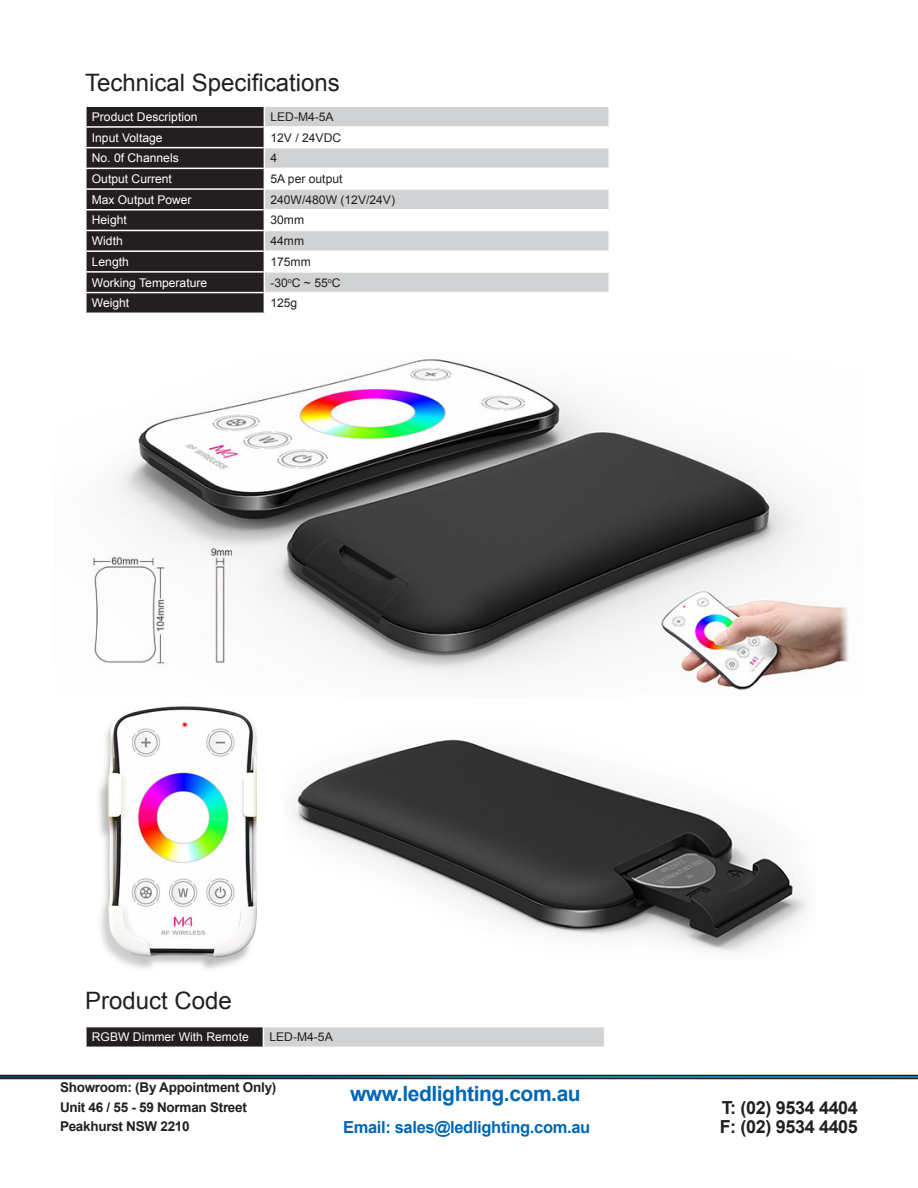
<style>
.page{position:relative;width:918px;height:1188px;background:#fff}
.page>*{position:absolute;margin:0;border:0;box-sizing:border-box;transform-origin:0 0}
.t1{font:24px "Arial";color:#231f20}
.t2{font:700 21px "Arial";letter-spacing:-.02em;color:#0166b3}
.t3{font:700 18px "Arial";letter-spacing:-.02em;color:#231f20}
.t4{font:700 16.5px "Arial";letter-spacing:-.02em;color:#0166b3}
.t5{font:700 13.5px "Arial";letter-spacing:-.02em;color:#231f20}
.t6{font:12px "Arial";color:#fff}
.t7{font:12px "Arial";color:#231f20}
</style>
<div class="page">
<svg style="left:0;top:1074px;width:918px;height:6px;background:#527179"></svg>
<svg style="left:265px;top:107px;width:343px;height:185px;fill:#d1d2d4"></svg>
<hr style="left:265px;top:126px;width:343px;height:2px;background:#fff">
<hr style="left:265px;top:147px;width:343px;height:1px;background:#fff">
<hr style="left:265px;top:168px;width:343px;height:1px;background:#fff">
<hr style="left:265px;top:188px;width:343px;height:2px;background:#fff">
<hr style="left:265px;top:209px;width:343px;height:2px;background:#fff">
<hr style="left:265px;top:230px;width:343px;height:1px;background:#fff">
<hr style="left:265px;top:250px;width:343px;height:2px;background:#fff">
<hr style="left:265px;top:271px;width:343px;height:2px;background:#fff">
<svg style="left:85px;top:106px;width:180px;height:207px;background:#3c393a"></svg>
<div style="left:86px;top:1027px;width:177px;height:20px;background:#231f20"></div>
<div style="left:263px;top:1027px;width:342px;height:20px;background:#d1d2d4"></div>
<hr style="left:85px;top:1027px;width:2px;height:20px;background:#fff">
<svg style="left:263px;top:1027px;width:1px;height:20px"></svg>
<svg style="left:604px;top:1027px;width:1px;height:20px"></svg>
<img style="left:90px;top:359px;width:759px;height:332px">
<img style="left:294px;top:739px;width:514px;height:212px">
<img style="left:99px;top:706px;width:158px;height:263px">
<p class="t1" style="left:85px;top:67px;width:256px">Technical Specifications</p>
<p class="t6" style="left:92px;top:109px;width:107px">Product Description</p>
<p class="t7" style="left:270px;top:109px;width:65px">LED-M4-5A</p>
<p class="t6" style="left:92px;top:130px;width:72px">Input Voltage</p>
<p class="t7" style="left:270px;top:130px;width:72px">12V / 24VDC</p>
<p class="t6" style="left:92px;top:150px;width:88px">No. 0f Channels</p>
<p class="t7" style="left:270px;top:150px;width:8px">4</p>
<p class="t6" style="left:92px;top:171px;width:82px">Output Current</p>
<p class="t7" style="left:270px;top:171px;width:74px">5A per output</p>
<p class="t6" style="left:92px;top:192px;width:101px">Max Output Power</p>
<p class="t7" style="left:270px;top:192px;width:126px">240W/480W (12V/24V)</p>
<p class="t6" style="left:92px;top:212px;width:37px">Height</p>
<p class="t7" style="left:270px;top:212px;width:35px">30mm</p>
<p class="t6" style="left:92px;top:233px;width:32px">Width</p>
<p class="t7" style="left:270px;top:233px;width:35px">44mm</p>
<p class="t6" style="left:92px;top:254px;width:39px">Length</p>
<p class="t7" style="left:270px;top:254px;width:42px">175mm</p>
<p class="t6" style="left:92px;top:275px;width:117px">Working Temperature</p>
<p class="t7" style="left:270px;top:275px;width:72px">-30<sup>o</sup>C ~ 55<sup>o</sup>C</p>
<p class="t6" style="left:92px;top:295px;width:39px">Weight</p>
<p class="t7" style="left:270px;top:295px;width:28px">125g</p>
<p class="t1" style="left:85px;top:985px;width:148px">Product Code</p>
<p class="t6" style="left:92px;top:1029px;width:158px">RGBW Dimmer With Remote</p>
<p class="t7" style="left:269px;top:1029px;width:65px">LED-M4-5A</p>
<p class="t5" style="left:60px;top:1078px;width:218px">Showroom: (By Appointment Only)</p>
<p class="t5" style="left:60px;top:1098px;width:188px">Unit 46 / 55 - 59 Norman Street</p>
<p class="t5" style="left:60px;top:1117px;width:131px">Peakhurst NSW 2210</p>
<p class="t4" style="left:343px;top:1116px;width:249px">Email: sales@ledlighting.com.au</p>
<p class="t2" style="left:350px;top:1079px;width:232px">www.ledlighting.com.au</p>
<p class="t3" style="left:722px;top:1095px;width:138px">T: (02) 9534 4404</p>
<p class="t3" style="left:720px;top:1115px;width:140px">F: (02) 9534 4405</p>
</div>
